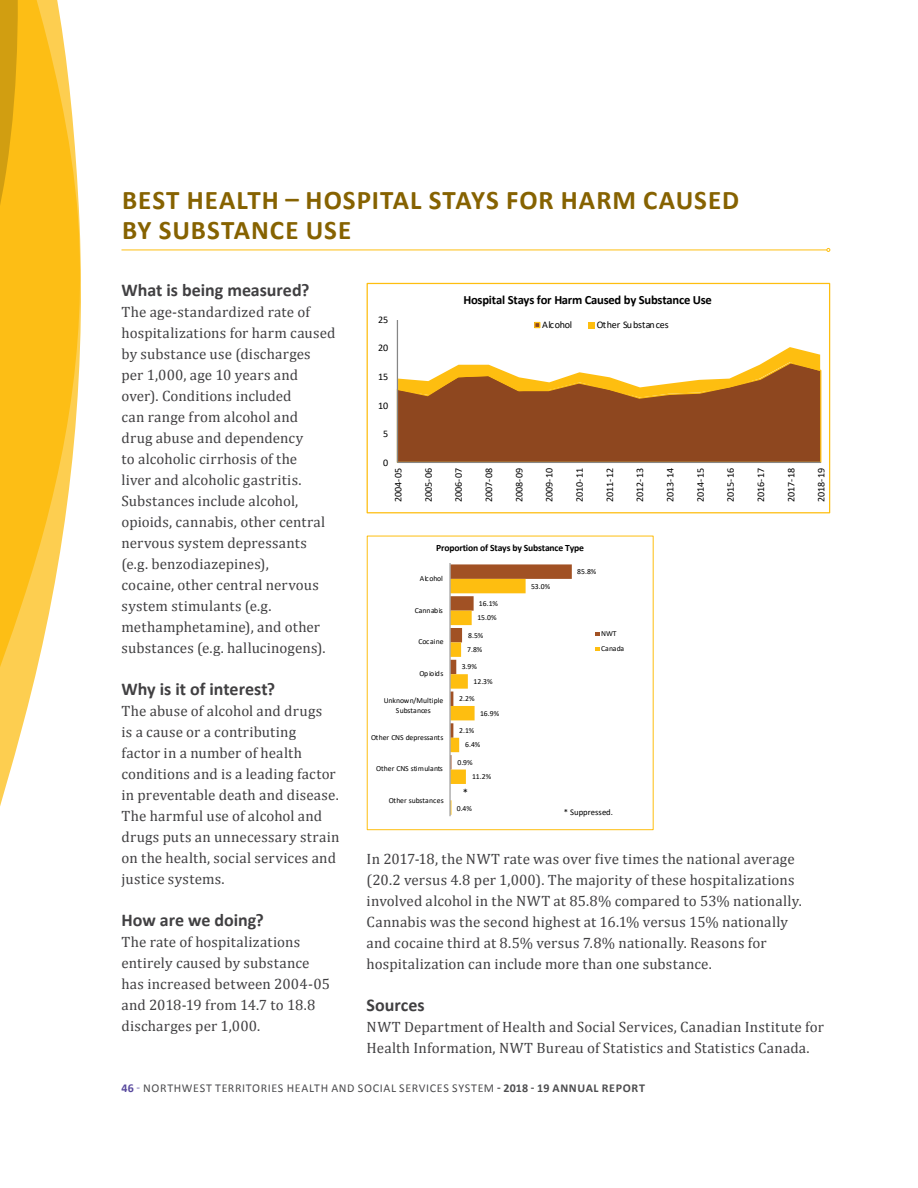
<style>
.page{position:relative;width:918px;height:1188px;background:#fff}
.page>*{position:absolute;margin:0;border:0;box-sizing:border-box;transform-origin:0 0}
.t1{font:700 27px/30px "Calibri";letter-spacing:.035em;color:#866201}
.t2{font:700 18px "Calibri";color:#414042}
.t3{font:15px/21px "Cambria";letter-spacing:.01em;color:#414042}
.t4{font:700 12.6px "Calibri";letter-spacing:-.02em;color:#000}
.t5{font:12px "Calibri";letter-spacing:.055em;color:#4d4d4f}
.t6{font:10.65px "Calibri";color:#000}
.t7{font:10.05px "Calibri";letter-spacing:-.005em;color:#000}
.t8{font:10.05px "Calibri";letter-spacing:-.025em;color:#000}
.t9{font:700 9.6px "Calibri";letter-spacing:-.02em;color:#000}
.t10{font:8.7px "Calibri";color:#000}
.t11{font:7.65px/9.6px "Calibri";letter-spacing:-.015em;color:#000;text-align:center}
.t12{font:7.65px "Calibri";letter-spacing:.03em;color:#000}
.s1{font-weight:700;color:#57489d}
.s2{color:#6b5da8}
.s3{font-weight:700}
</style>
<div class="page">
<svg style="left:398px;top:347px;width:423px;height:115px"></svg>
<hr style="left:397px;top:320px;width:1px;height:142px;background:#868686">
<hr style="left:397px;top:462px;width:424px;height:1px;background:#868686">
<svg style="left:534px;top:322px;width:6px;height:6px"></svg>
<div style="left:588px;top:322px;width:7px;height:6px;background:#febe10"></div>
<div style="left:367px;top:283px;width:463px;height:230px;border:1px solid #febe10"></div>
<hr style="left:122px;top:250px;width:705px;height:1px;background:#febe10">
<svg style="left:826px;top:248px;width:4px;height:4px"></svg>
<svg style="left:451px;top:564px;width:121px;height:251px"></svg>
<hr style="left:450px;top:563px;width:1px;height:253px;background:#868686">
<svg style="left:595px;top:632px;width:5px;height:4px"></svg>
<svg style="left:595px;top:647px;width:5px;height:4px"></svg>
<svg style="left:0;top:705px;width:28px;height:101px"></svg>
<svg style="left:0;top:0;width:81px;height:705px;fill:#fdbe15"></svg>
<svg style="left:0;top:0;width:20px;height:667px;background:#f4b816"></svg>
<h1 class="t1" style="left:122px;top:185px;width:619px">BEST HEALTH – HOSPITAL STAYS FOR HARM CAUSED<br>BY SUBSTANCE USE</h1>
<p class="t2" style="left:122px;top:279px;width:190px">What is being measured?</p>
<p class="t3" style="left:122px;top:302px;width:216px">The age-standardized rate of hospitalizations for harm caused by substance use (discharges per 1,000, age 10 years and over). Conditions included<br>can range from alcohol and<br>drug abuse and dependency<br>to alcoholic cirrhosis of the<br>liver and alcoholic gastritis.<br>Substances include alcohol, opioids, cannabis, other central nervous system depressants (e.g. benzodiazepines),<br>cocaine, other central nervous system stimulants (e.g. methamphetamine), and other substances (e.g. hallucinogens).</p>
<p class="t2" style="left:122px;top:678px;width:155px">Why is it of interest?</p>
<p class="t3" style="left:122px;top:701px;width:219px">The abuse of alcohol and drugs<br>is a cause or a contributing<br>factor in a number of health conditions and is a leading factor in preventable death and disease.<br>The harmful use of alcohol and drugs puts an unnecessary strain on the health, social services and justice systems.</p>
<p class="t2" style="left:122px;top:909px;width:144px">How are we doing?</p>
<p class="t3" style="left:122px;top:932px;width:210px">The rate of hospitalizations entirely caused by substance has increased between 2004-05 and 2018-19 from 14.7 to 18.8 discharges per 1,000.</p>
<p class="t7" style="left:378px;top:313px;width:12px">25</p>
<p class="t7" style="left:378px;top:341px;width:12px">20</p>
<p class="t7" style="left:378px;top:370px;width:12px">15</p>
<p class="t7" style="left:378px;top:399px;width:12px">10</p>
<p class="t7" style="left:383px;top:426px;width:7px">5</p>
<p class="t7" style="left:383px;top:455px;width:7px">0</p>
<p class="t4" style="left:463px;top:291px;width:250px">Hospital Stays for Harm Caused by Substance Use</p>
<p class="t8" style="left:542px;top:318px;width:32px">Alcohol</p>
<p class="t7" style="left:597px;top:318px;width:73px">Other Substances</p>
<p class="t7" style="left:391px;top:502px;width:36px;rotate:-90deg">2004-05</p>
<p class="t7" style="left:421px;top:502px;width:36px;rotate:-90deg">2005-06</p>
<p class="t7" style="left:452px;top:502px;width:36px;rotate:-90deg">2006-07</p>
<p class="t7" style="left:482px;top:502px;width:36px;rotate:-90deg">2007-08</p>
<p class="t7" style="left:512px;top:502px;width:36px;rotate:-90deg">2008-09</p>
<p class="t7" style="left:542px;top:502px;width:36px;rotate:-90deg">2009-10</p>
<p class="t7" style="left:573px;top:502px;width:36px;rotate:-90deg">2010-11</p>
<p class="t7" style="left:603px;top:502px;width:36px;rotate:-90deg">2011-12</p>
<p class="t7" style="left:633px;top:502px;width:36px;rotate:-90deg">2012-13</p>
<p class="t7" style="left:663px;top:502px;width:36px;rotate:-90deg">2013-14</p>
<p class="t7" style="left:693px;top:502px;width:36px;rotate:-90deg">2014-15</p>
<p class="t7" style="left:724px;top:502px;width:36px;rotate:-90deg">2015-16</p>
<p class="t7" style="left:754px;top:502px;width:36px;rotate:-90deg">2016-17</p>
<p class="t7" style="left:784px;top:502px;width:36px;rotate:-90deg">2017-18</p>
<p class="t7" style="left:814px;top:502px;width:36px;rotate:-90deg">2018-19</p>
<p class="t9" style="left:436px;top:541px;width:149px">Proportion of Stays by Substance Type</p>
<p class="t11" style="left:420px;top:573px;width:24px">Alcohol</p>
<p class="t11" style="left:415px;top:605px;width:30px">Cannabis</p>
<p class="t11" style="left:419px;top:637px;width:27px">Cocaine</p>
<p class="t12" style="left:419px;top:668px;width:26px">Opioids</p>
<p class="t11" style="left:384px;top:696px;width:61px">Unknown/Multiple<br>Substances</p>
<p class="t11" style="left:371px;top:732px;width:74px">Other CNS depressants</p>
<p class="t11" style="left:376px;top:764px;width:68px">Other CNS stimulants</p>
<p class="t11" style="left:389px;top:796px;width:57px">Other substances</p>
<p class="t11" style="left:479px;top:598px;width:21px">16.1%</p>
<p class="t11" style="left:468px;top:630px;width:17px">8.5%</p>
<p class="t11" style="left:462px;top:662px;width:17px">3.9%</p>
<p class="t11" style="left:459px;top:694px;width:17px">2.2%</p>
<p class="t11" style="left:459px;top:725px;width:17px">2.1%</p>
<p class="t11" style="left:457px;top:757px;width:17px">0.9%</p>
<p class="t11" style="left:477px;top:613px;width:21px">15.0%</p>
<p class="t11" style="left:467px;top:645px;width:17px">7.8%</p>
<p class="t11" style="left:474px;top:676px;width:21px">12.3%</p>
<p class="t11" style="left:480px;top:708px;width:21px">16.9%</p>
<p class="t11" style="left:465px;top:740px;width:17px">6.4%</p>
<p class="t11" style="left:472px;top:772px;width:21px">11.2%</p>
<p class="t11" style="left:457px;top:803px;width:17px">0.4%</p>
<p class="t6" style="left:463px;top:786px;width:7px">*</p>
<p class="t11" style="left:531px;top:581px;width:21px">53.0%</p>
<p class="t11" style="left:577px;top:567px;width:21px">85.8%</p>
<p class="t11" style="left:601px;top:625px;width:24px;line-height:15.5px;text-align:left">NWT<br>Canada</p>
<p class="t10" style="left:564px;top:806px;width:51px">* Suppressed.</p>
<p class="t3" style="left:367px;top:848px;width:437px">In 2017-18, the NWT rate was over five times the national average (20.2 versus 4.8 per 1,000). The majority of these hospitalizations involved alcohol in the NWT at 85.8% compared to 53% nationally.<br>Cannabis was the second highest at 16.1% versus 15% nationally and cocaine third at 8.5% versus 7.8% nationally. Reasons for hospitalization can include more than one substance.</p>
<p class="t2" style="left:367px;top:994px;width:59px">Sources</p>
<p class="t3" style="left:367px;top:1016px;width:459px">NWT Department of Health and Social Services, Canadian Institute for<br>Health Information, NWT Bureau of Statistics and Statistics Canada.</p>
<p class="t5" style="left:122px;top:1080px;width:525px"><span class="s1">46</span> <span class="s2">-</span> NORTHWEST TERRITORIES HEALTH AND SOCIAL SERVICES SYSTEM <span class="s3">- 2018 - 19 ANNUAL REPORT</span></p>
</div>
